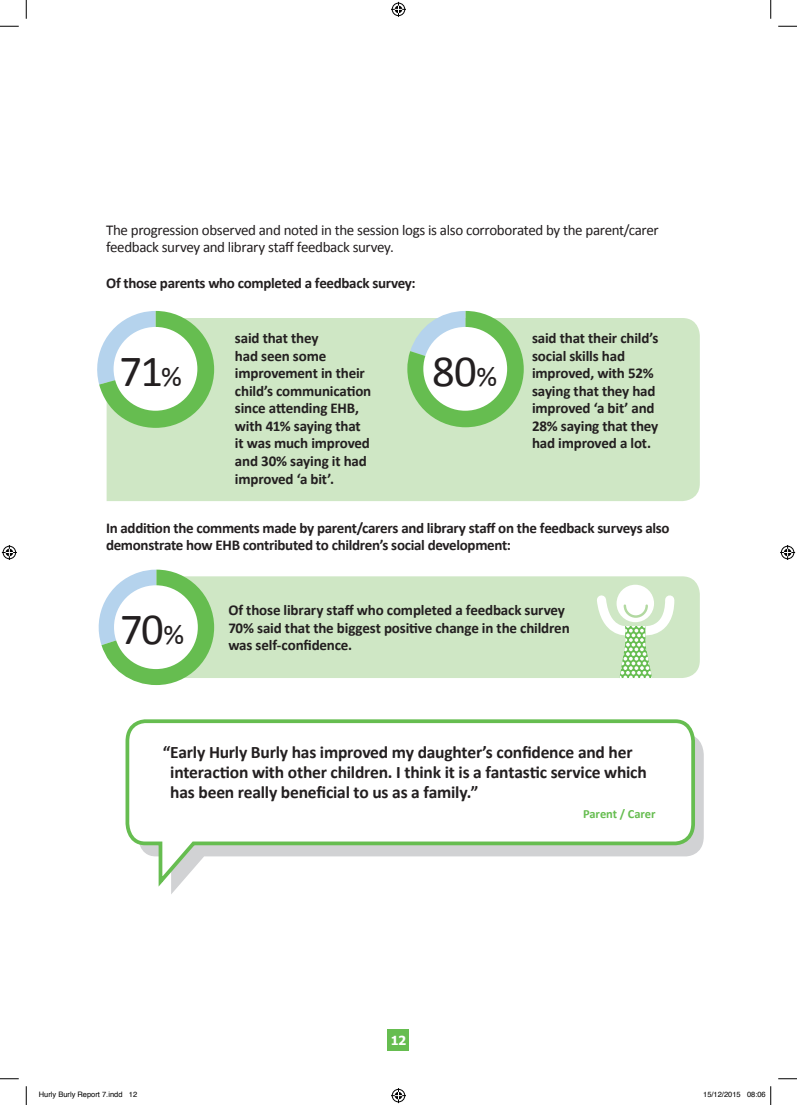
<style>
.page{position:relative;width:797px;height:1105px;background:#fff}
.page>*{position:absolute;margin:0;border:0;box-sizing:border-box;transform-origin:0 0}
.Body_Copy{font:44.75px "Calibri";color:#231f20}
.Subheading{font:700 17.5px/20px "Calibri";letter-spacing:-.015em;color:#231f20}
.Body_Copy-2{font:700 15px/17.5px "Calibri";letter-spacing:-.015em;color:#231f20}
.Body_Copy-3{font:15px/17.5px "Calibri";letter-spacing:-.025em;color:#231f20}
.Subheading-2{font:700 12.5px "Calibri";letter-spacing:-.005em;color:#66bd50}
.t1{font:700 12.5px "Tahoma";color:#fff}
.t2{font:7.5px "Helvetica";color:#000}
.s1{font-size:29px}
</style>
<div class="page">
<div style="left:388px;top:1029px;width:21px;height:21px;background:#66bd50"></div>
<div style="left:214px;top:576px;width:485px;height:102px;background:#cfe7c5"></div>
<div style="left:616px;top:585px;width:38px;height:37px;background:#fff;border-radius:50%"></div>
<svg style="left:591px;top:590px;width:88px;height:88px"></svg>
<svg style="left:98px;top:570px;width:116px;height:115px"></svg>
<div style="left:114px;top:585px;width:84px;height:84px;background:#fff;border-radius:50%"></div>
<svg style="left:171px;top:738px;width:532px;height:156px"></svg>
<svg style="left:125px;top:719px;width:572px;height:173px"></svg>
<div style="left:107px;top:318px;width:592px;height:183px;background:#cfe7c5"></div>
<svg style="left:97px;top:311px;width:117px;height:117px"></svg>
<div style="left:114px;top:327px;width:83px;height:84px;background:#fff;border-radius:50%"></div>
<svg style="left:407px;top:311px;width:116px;height:116px;background:#99d092"></svg>
<div style="left:423px;top:327px;width:84px;height:84px;background:#fff;border-radius:50%"></div>
<svg style="left:0;top:25px;width:19px;height:2px"></svg>
<svg style="left:778px;top:25px;width:19px;height:2px"></svg>
<svg style="left:0;top:1078px;width:19px;height:1px"></svg>
<svg style="left:778px;top:1078px;width:19px;height:1px"></svg>
<svg style="left:25px;top:0;width:2px;height:19px"></svg>
<svg style="left:25px;top:1086px;width:2px;height:19px"></svg>
<svg style="left:770px;top:0;width:1px;height:19px"></svg>
<svg style="left:391px;top:2px;width:15px;height:15px"></svg>
<svg style="left:391px;top:1088px;width:15px;height:15px"></svg>
<svg style="left:2px;top:545px;width:15px;height:15px"></svg>
<svg style="left:780px;top:545px;width:15px;height:15px"></svg>
<svg style="left:770px;top:1086px;width:1px;height:19px"></svg>
<p class="Body_Copy-3" style="left:106px;top:221px;width:554px">The progression observed and noted in the session logs is also corroborated by the parent/carer feedback survey and library staff feedback survey.</p>
<p class="Body_Copy-2" style="left:106px;top:274px;width:311px">Of those parents who completed a feedback survey:</p>
<p class="Body_Copy" style="left:120px;top:343px;width:64px">71<span class="s1">%</span></p>
<p class="Body_Copy-2" style="left:235px;top:330px;width:138px">said that they<br>had seen some improvement in their child’s communication since attending EHB, with 41% saying that it was much improved and 30% saying it had improved ‘a bit’.</p>
<p class="Body_Copy" style="left:432px;top:343px;width:67px">80<span class="s1">%</span></p>
<p class="Body_Copy-2" style="left:532px;top:330px;width:128px">said that their child’s social skills had improved, with 52% saying that they had improved ‘a bit’ and<br>28% saying that they had improved a lot.</p>
<p class="Body_Copy-2" style="left:106px;top:519px;width:565px">In addition the comments made by parent/carers and library staff on the feedback surveys also demonstrate how EHB contributed to children’s social development:</p>
<p class="Body_Copy" style="left:120px;top:601px;width:66px">70<span class="s1">%</span></p>
<p class="Body_Copy-2" style="left:228px;top:601px;width:343px">Of those library staff who completed a feedback survey<br>70% said that the biggest positive change in the children was self-confidence.</p>
<p class="Subheading" style="left:170px;top:742px;width:478px;text-indent:-7px">“Early Hurly Burly has improved my daughter’s confidence and her interaction with other children. I think it is a fantastic service which has been really beneficial to us as a family.”</p>
<p class="Subheading-2" style="left:583px;top:805px;width:74px">Parent / Carer</p>
<p class="t1" style="left:391px;top:1031px;width:17px">12</p>
<p class="t2" style="left:39px;top:1089px;width:100px">Hurly Burly Report 7.indd 12</p>
<p class="t2" style="left:703px;top:1089px;width:64px">15/12/2015 08:06</p>
</div>
